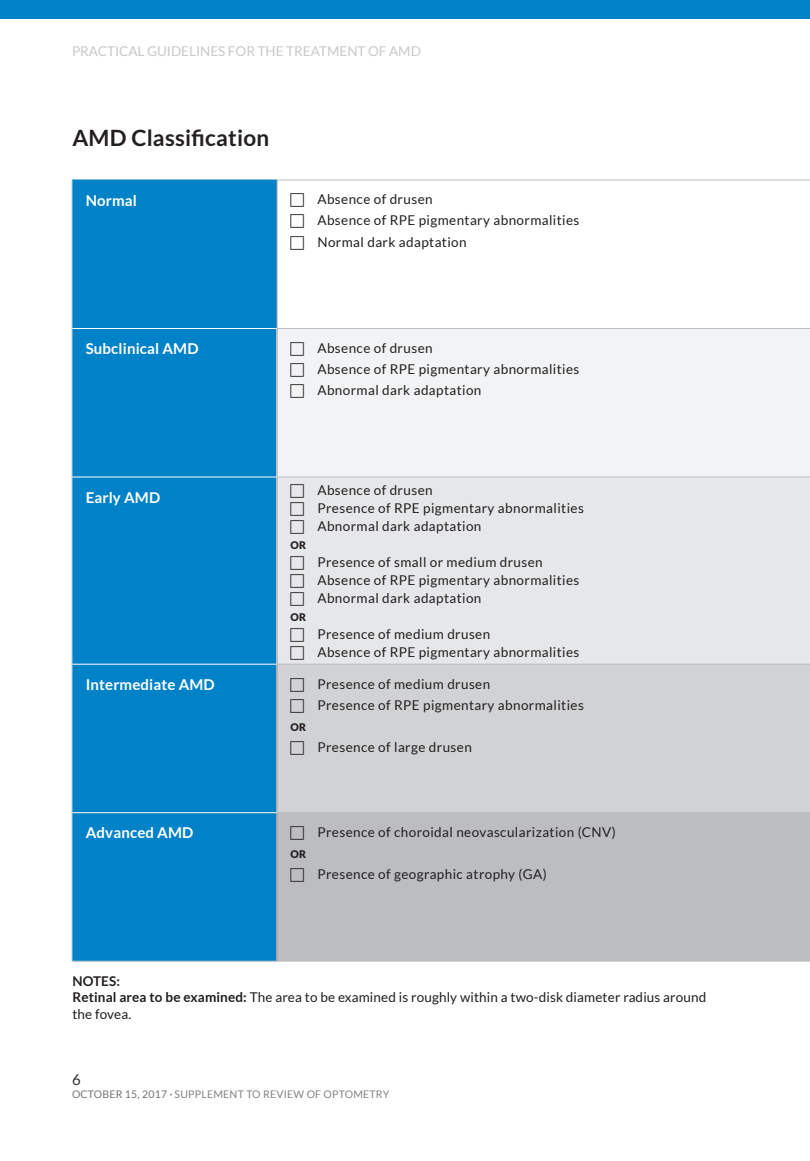
<style>
.page{position:relative;width:810px;height:1161px;background:#fff}
.page>*{position:absolute;margin:0;border:0;box-sizing:border-box;transform-origin:0 0}
.t1{font:700 22.5px "Lato";letter-spacing:.01em;color:#231f20}
.t2{font:700 15px "Lato";letter-spacing:.01em;color:#fff}
.t3{font:15px "Lato";color:#312f30}
.t4{font:13.5px/21.1px "Lato";letter-spacing:.03em;color:#231f20}
.t5{font:13.5px/16.2px "Lato";letter-spacing:.01em;color:#231f20}
.t6{font:13.5px "Lato";color:#c7c8ca}
.t7{font:10.5px "Lato";letter-spacing:.02em;color:#818386}
.t8{font:900 10.5px "Lato";letter-spacing:.03em;color:#231f20}
.s1{font-weight:700}
.s2{color:#737477}
.s3{font-size:4.5px;color:#6c6d70}
</style>
<div class="page">
<div style="left:0;top:0;width:810px;height:19px;background:#0082c8"></div>
<div style="left:73px;top:181px;width:204px;height:780px;background:#0082c8"></div>
<div style="left:277px;top:329px;width:533px;height:148px;background:#f2f3f4"></div>
<div style="left:277px;top:477px;width:533px;height:187px;background:#e6e7e9"></div>
<div style="left:277px;top:664px;width:533px;height:149px;background:#d1d2d4"></div>
<div style="left:277px;top:813px;width:533px;height:148px;background:#bcbdc0"></div>
<hr style="left:72px;top:180px;width:205px;height:1px;background:#0082c8">
<hr style="left:72px;top:180px;width:1px;height:149px;background:#76b1df">
<hr style="left:72px;top:329px;width:1px;height:148px;background:#76b1df">
<hr style="left:72px;top:477px;width:1px;height:187px;background:#76b1df">
<hr style="left:72px;top:664px;width:1px;height:149px;background:#76b1df">
<hr style="left:72px;top:813px;width:1px;height:148px;background:#76b1df">
<hr style="left:277px;top:180px;width:533px;height:1px;background:#bcbdc0">
<hr style="left:277px;top:328px;width:533px;height:1px;background:#bcbdc0">
<hr style="left:277px;top:477px;width:533px;height:1px;background:#bcbdc0">
<hr style="left:277px;top:664px;width:533px;height:1px;background:#bcbdc0">
<hr style="left:277px;top:812px;width:533px;height:1px;background:#bcbdc0">
<hr style="left:72px;top:961px;width:738px;height:1px;background:#bcbdc0">
<hr style="left:277px;top:180px;width:1px;height:149px;background:#939598">
<hr style="left:277px;top:329px;width:1px;height:148px;background:#939598">
<hr style="left:277px;top:477px;width:1px;height:187px;background:#939598">
<hr style="left:277px;top:664px;width:1px;height:149px;background:#939598">
<hr style="left:277px;top:813px;width:1px;height:148px;background:#939598">
<hr style="left:72px;top:328px;width:205px;height:1px;background:#fff">
<hr style="left:72px;top:477px;width:205px;height:1px;background:#fff">
<hr style="left:72px;top:664px;width:205px;height:1px;background:#fff">
<hr style="left:72px;top:812px;width:205px;height:1px;background:#fff">
<p class="t6" style="left:72px;top:43px;width:350px">PRACTICAL GUIDELINES FOR THE TREATMENT OF AMD</p>
<h1 class="t1" style="left:72px;top:124px;width:198px">AMD Classification</h1>
<p class="t2" style="left:86px;top:191px;width:53px">Normal</p>
<p class="t4" style="left:317px;top:189px;width:264px">Absence of drusen<br>Absence of RPE pigmentary abnormalities<br>Normal dark adaptation</p>
<p class="t2" style="left:86px;top:339px;width:114px">Subclinical AMD</p>
<p class="t4" style="left:317px;top:337px;width:264px">Absence of drusen<br>Absence of RPE pigmentary abnormalities<br>Abnormal dark adaptation</p>
<p class="t2" style="left:86px;top:488px;width:76px">Early AMD</p>
<p class="t4" style="left:317px;top:480px;width:268px;line-height:18.1px">Absence of drusen<br>Presence of RPE pigmentary abnormalities<br>Abnormal dark adaptation</p>
<p class="t8" style="left:290px;top:539px;width:17px">OR</p>
<p class="t4" style="left:317px;top:553px;width:264px;line-height:18.1px">Presence of small or medium drusen<br>Absence of RPE pigmentary abnormalities<br>Abnormal dark adaptation</p>
<p class="t8" style="left:290px;top:611px;width:17px">OR</p>
<p class="t4" style="left:317px;top:625px;width:264px;line-height:18.1px">Presence of medium drusen<br>Absence of RPE pigmentary abnormalities</p>
<p class="t2" style="left:86px;top:675px;width:131px">Intermediate AMD</p>
<p class="t4" style="left:317px;top:673px;width:268px">Presence of medium drusen<br>Presence of RPE pigmentary abnormalities</p>
<p class="t8" style="left:290px;top:720px;width:17px">OR</p>
<p class="t4" style="left:317px;top:736px;width:156px">Presence of large drusen</p>
<p class="t2" style="left:86px;top:823px;width:109px">Advanced AMD</p>
<p class="t4" style="left:317px;top:821px;width:300px">Presence of choroidal neovascularization (CNV)</p>
<p class="t8" style="left:290px;top:848px;width:17px">OR</p>
<p class="t4" style="left:317px;top:863px;width:231px">Presence of geographic atrophy (GA)</p>
<p class="t5" style="left:72px;top:973px;width:635px"><span class="s1">NOTES:<br>Retinal area to be examined:</span> The area to be examined is roughly within a two-disk diameter radius around the fovea.</p>
<p class="t3" style="left:72px;top:1070px;width:10px">6</p>
<p class="t7" style="left:72px;top:1087px;width:319px"><span class="s2">OCTOBER 15, 2017</span> <span class="s3">•</span> SUPPLEMENT TO REVIEW OF OPTOMETRY</p>
</div>
